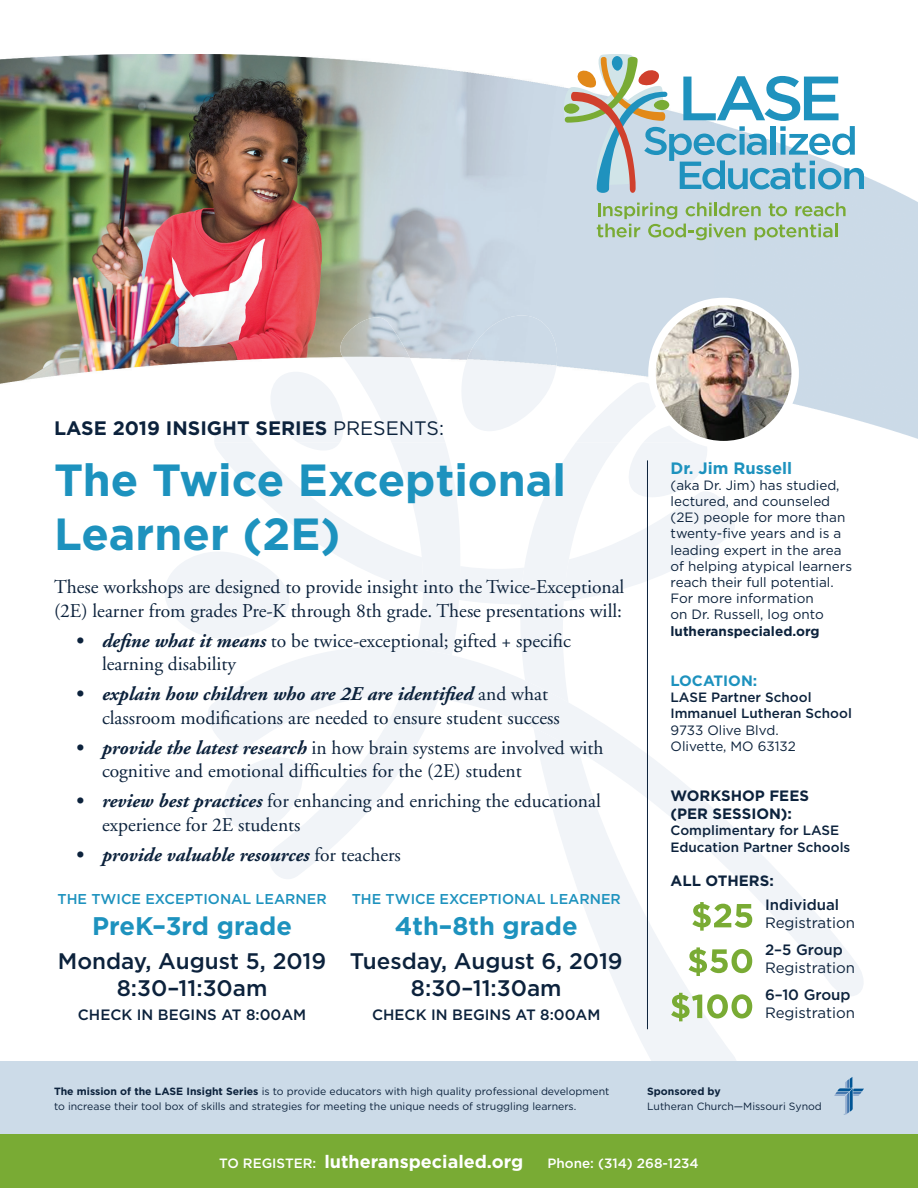
<style>
.page{position:relative;width:918px;height:1188px;background:#fff}
.page>*{position:absolute;margin:0;border:0;box-sizing:border-box;transform-origin:0 0}
.t1{font:700 45px/54px "Gotham";color:#1d92be}
.t2{font:700 25.5px "Gotham";color:#1d92be}
.t3{font:500 22.5px/27px "Gotham";color:#0c223c;text-align:center}
.t4{font:19.5px/23.4px "Adobe Garamond";color:#0c223c}
.t5{font:italic 700 19.5px "Adobe Garamond";color:#0c223c}
.t6{font:700 19.5px "Gotham";color:#0c223c}
.t7{font:700 18px "Gotham";color:#fff}
.t8{font:700 16.5px "Gotham";color:#1d92be}
.t9{font:500 15px "Gotham";color:#0c223c}
.t10{font:15px "Gotham";color:#0c223c}
.t11{font:700 15px/18px "Gotham";color:#0c223c}
.t12{font:700 15px "Gotham";color:#1d92be}
.t13{font:500 14.25px "Gotham";color:#1d92be}
.t14{font:13.5px/16.2px "Gotham";color:#0c223c}
.t15{font:500 13.5px/16.2px "Gotham";color:#0c223c}
.t16{font:700 13.5px "Gotham";color:#0c223c}
.t17{font:500 13.5px "Gotham";color:#fff}
.t18{font:10.5px/15px "Gotham";color:#0c223c}
.t19{font:700 10.5px "Gotham";color:#0c223c}
.s1{font-weight:400}
.s2{font-weight:700;font-style:italic}
.s3{font-weight:400;font-style:normal}
.s4{font-weight:700}
.s5{font-weight:500;font-size:13.5px}
</style>
<div class="page">
<img style="left:0;top:54px;width:918px;height:385px">
<img style="left:213px;top:423px;width:41px;height:19px">
<img style="left:332px;top:317px;width:113px;height:125px">
<img style="left:576px;top:382px;width:76px;height:60px">
<svg style="left:533px;top:996px;width:217px;height:66px"></svg>
<svg style="left:574px;top:838px;width:289px;height:158px"></svg>
<img style="left:267px;top:372px;width:81px;height:70px">
<img style="left:457px;top:315px;width:107px;height:116px">
<svg style="left:165px;top:442px;width:580px;height:437px"></svg>
<img style="left:643px;top:424px;width:9px;height:18px">
<svg style="left:597px;top:202px;width:249px;height:38px;background:#b6cdb9"></svg>
<svg style="left:564px;top:54px;width:300px;height:140px"></svg>
<img style="left:652px;top:303px;width:143px;height:142px">
<div style="left:648px;top:298px;width:151px;height:150px;border:8px solid #fff;border-radius:50%"></div>
<hr style="left:647px;top:460px;width:1px;height:569px;background:#0c223c">
<div style="left:0;top:1134px;width:918px;height:54px;background:#79ab34"></div>
<div style="left:0;top:1062px;width:918px;height:72px;background:#ccdbe8"></div>
<svg style="left:671px;top:993px;width:81px;height:28px"></svg>
<svg style="left:692px;top:902px;width:60px;height:29px"></svg>
<svg style="left:689px;top:947px;width:63px;height:29px"></svg>
<svg style="left:834px;top:1077px;width:30px;height:38px"></svg>
<p class="t6" style="left:54px;top:415px;width:392px">LASE 2019 INSIGHT SERIES <span class="s1">PRESENTS:</span></p>
<h1 class="t1" style="left:54px;top:453px;width:514px">The Twice Exceptional<br>Learner (2E)</h1>
<p class="t4" style="left:54px;top:576px;width:572px">These workshops are designed to provide insight into the Twice-Exceptional (2E) learner from grades Pre-K through 8th grade. These presentations will:</p>
<p class="t4" style="left:102px;top:629px;width:470px;text-indent:-27px"><span class="s2">• define what it means</span> to be twice-exceptional; gifted + specific learning disability</p>
<p class="t4" style="left:102px;top:683px;width:459px;text-indent:-27px"><span class="s2">• explain how children who are 2E are identified</span> and what classroom modifications are needed to ensure student success</p>
<p class="t4" style="left:102px;top:737px;width:503px;text-indent:-27px"><span class="s2">• provide the latest research</span> in how brain systems are involved with cognitive and emotional difficulties for the (2E) student</p>
<p class="t4" style="left:102px;top:790px;width:500px;text-indent:-27px"><span class="s2">• review best practices</span> for enhancing and enriching the educational experience for 2E students</p>
<p class="t5" style="left:75px;top:844px;width:327px">• provide valuable resources <span class="s3">for teachers</span></p>
<p class="t13" style="left:58px;top:890px;width:271px">THE TWICE EXCEPTIONAL LEARNER</p>
<h2 class="t2" style="left:92px;top:909px;width:201px">PreK–3rd grade</h2>
<p class="t3" style="left:58px;top:947px;width:270px">Monday, August 5, 2019<br>8:30–11:30am</p>
<p class="t9" style="left:78px;top:1005px;width:230px">CHECK IN BEGINS AT 8:00AM</p>
<p class="t13" style="left:352px;top:890px;width:271px">THE TWICE EXCEPTIONAL LEARNER</p>
<h2 class="t2" style="left:395px;top:909px;width:184px">4th–8th grade</h2>
<p class="t3" style="left:350px;top:947px;width:274px">Tuesday, August 6, 2019<br>8:30–11:30am</p>
<p class="t9" style="left:372px;top:1005px;width:230px">CHECK IN BEGINS AT 8:00AM</p>
<p class="t8" style="left:671px;top:457px;width:123px">Dr. Jim Russell</p>
<p class="t14" style="left:671px;top:477px;width:183px">(aka Dr. Jim) has studied, lectured, and counseled (2E) people for more than twenty-five years and is a leading expert in the area of helping atypical learners reach their full potential.<br>For more information<br>on Dr. Russell, log onto</p>
<p class="t16" style="left:671px;top:622px;width:151px">lutheranspecialed.org</p>
<p class="t12" style="left:671px;top:671px;width:88px">LOCATION:</p>
<p class="t15" style="left:671px;top:689px;width:183px">LASE Partner School<br>Immanuel Lutheran School</p>
<p class="t14" style="left:671px;top:721px;width:127px">9733 Olive Blvd.<br>Olivette, MO 63132</p>
<p class="t11" style="left:671px;top:787px;width:140px">WORKSHOP FEES (PER SESSION):</p>
<p class="t15" style="left:671px;top:822px;width:181px">Complimentary for LASE<br>Education Partner Schools</p>
<p class="t11" style="left:671px;top:871px;width:105px">ALL OTHERS:</p>
<p class="t9" style="left:765px;top:895px;width:76px">Individual</p>
<p class="t10" style="left:765px;top:913px;width:92px">Registration</p>
<p class="t9" style="left:765px;top:940px;width:79px">2–5 Group</p>
<p class="t10" style="left:765px;top:958px;width:92px">Registration</p>
<p class="t9" style="left:765px;top:985px;width:87px">6–10 Group</p>
<p class="t10" style="left:765px;top:1003px;width:92px">Registration</p>
<p class="t18" style="left:54px;top:1083px;width:557px"><span class="s4">The mission of the LASE Insight Series</span> is to provide educators with high quality professional development to increase their tool box of skills and strategies for meeting the unique needs of struggling learners.</p>
<p class="t19" style="left:647px;top:1084px;width:75px">Sponsored by</p>
<p class="t18" style="left:647px;top:1098px;width:176px">Lutheran Church—Missouri Synod</p>
<p class="t7" style="left:219px;top:1150px;width:306px"><span class="s5">TO REGISTER:</span> lutheranspecialed.org</p>
<p class="t17" style="left:547px;top:1154px;width:153px">Phone: (314) 268-1234</p>
</div>
